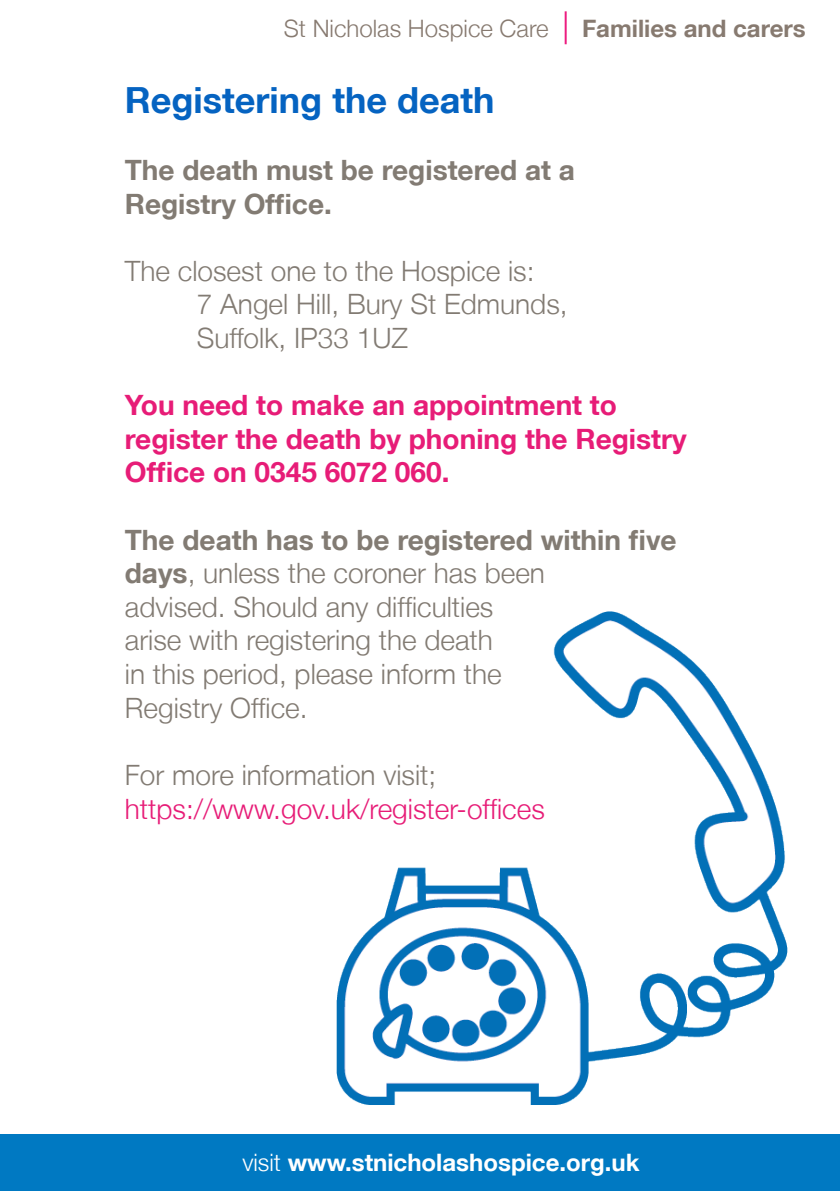
<style>
.page{position:relative;width:840px;height:1191px;background:#fff}
.page>*{position:absolute;margin:0;border:0;box-sizing:border-box;transform-origin:0 0}
.t1{font:700 36px "Helvetica Neue LT";color:#0563c1}
.t2{font:300 28px/33.6px "Helvetica Neue LT";color:#827b73}
.t3{font:700 28px/33.6px "Helvetica Neue LT";color:#e71c77}
.t4{font:700 28px "Helvetica Neue LT";color:#827b73}
.t5{font:300 28px "Helvetica Neue LT";color:#e71c77}
.t6{font:700 24px "Helvetica Neue LT";color:#fff}
.t7{font:300 24px "Helvetica Neue LT";color:#877a70}
.t8{font:700 24px "Helvetica Neue LT";color:#877a70}
.s1{font-weight:700}
.s2{font-weight:300}
</style>
<div class="page">
<div style="left:0;top:1134px;width:839px;height:57px;background:#0079c2"></div>
<img style="left:336px;top:611px;width:451px;height:494px">
<hr style="left:564px;top:11px;width:2px;height:33px;background:#ed1d80">
<p class="t7" style="left:283px;top:14px;width:266px">St Nicholas Hospice Care</p>
<p class="t8" style="left:581px;top:14px;width:225px">Families and carers</p>
<p class="t1" style="left:125px;top:78px;width:371px">Registering the death</p>
<p class="t4" style="left:125px;top:153px;width:451px">The death must be registered at a</p>
<p class="t4" style="left:125px;top:186px;width:208px">Registry Office.</p>
<p class="t2" style="left:125px;top:253px;width:411px">The closest one to the Hospice is:</p>
<p class="t2" style="left:197px;top:287px;width:372px">7 Angel Hill, Bury St Edmunds,</p>
<p class="t2" style="left:197px;top:320px;width:212px">Suffolk, IP33 1UZ</p>
<p class="t3" style="left:125px;top:388px;width:563px">You need to make an appointment to register the death by phoning the Registry<br>Office on 0345 6072 060.</p>
<p class="t2" style="left:125px;top:522px;width:553px"><span class="s1">The death has to be registered within five days</span>, unless the coroner has been<br>advised. Should any difficulties<br>arise with registering the death<br>in this period, please inform the<br>Registry Office.</p>
<p class="t2" style="left:125px;top:757px;width:313px">For more information visit;</p>
<p class="t5" style="left:125px;top:791px;width:421px">https://www.gov.uk/register-offices</p>
<p class="t6" style="left:242px;top:1147px;width:398px"><span class="s2">visit</span> www.stnicholashospice.org.uk</p>
</div>
